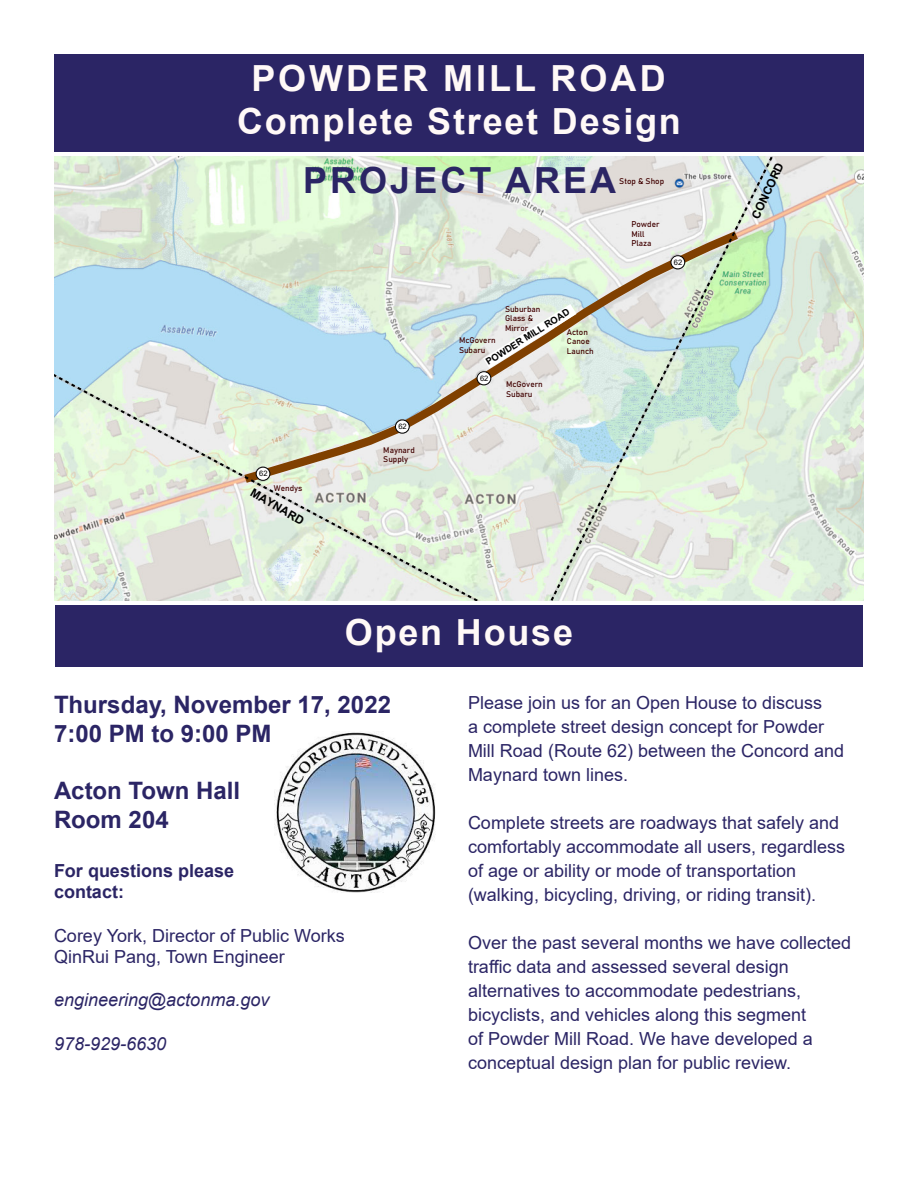
<style>
.page{position:relative;width:918px;height:1188px;background:#fff}
.page>*{position:absolute;margin:0;border:0;box-sizing:border-box;transform-origin:0 0}
.t1{font:700 36px "Arial";letter-spacing:.05em;color:#fff9f7}
.t2{font:700 36px "Arial";letter-spacing:.085em;color:#fff9f7}
.t3{font:700 36px "Arial";letter-spacing:.085em;color:#2b2565}
.t4{font:700 24px "Arial";color:#2b2565}
.t5{font:18px/24px "Arial";color:#2b2565}
.t6{font:italic 18px "Arial";color:#2b2565}
.t7{font:700 18px/21.6px "Arial";color:#2b2565}
.t8{font:700 11.7px "Arial";color:#000}
.t9{font:700 9.3px "Arial";color:#000}
.t10{font:8.25px/9.4px "Bahnschrift";color:#400000}
.t11{font:7.5px "Arial";color:#000}
</style>
<div class="page">
<div style="left:54px;top:54px;width:810px;height:97px;background:#2b2565"></div>
<img style="left:54px;top:157px;width:810px;height:443px">
<svg style="left:235px;top:224px;width:298px;height:88px;background:#d9e6d9"></svg>
<svg style="left:533px;top:157px;width:280px;height:443px;background:#d7e5d8"></svg>
<svg style="left:54px;top:312px;width:485px;height:288px;background:#d5e3dd"></svg>
<div style="left:477px;top:372px;width:14px;height:13px;background:#fff;border-radius:50%"></div>
<div style="left:477px;top:371px;width:14px;height:14px;border:1px solid #000;border-radius:50%"></div>
<div style="left:395px;top:420px;width:14px;height:13px;background:#fff;border-radius:50%"></div>
<div style="left:395px;top:419px;width:15px;height:15px;border:1px solid #000;border-radius:50%"></div>
<div style="left:671px;top:256px;width:14px;height:13px;background:#fff;border-radius:50%"></div>
<div style="left:671px;top:255px;width:14px;height:14px;border:1px solid #000;border-radius:50%"></div>
<div style="left:256px;top:467px;width:14px;height:13px;background:#fff;border-radius:50%"></div>
<div style="left:256px;top:467px;width:14px;height:14px;border:1px solid #000;border-radius:50%"></div>
<svg style="left:483px;top:304px;width:94px;height:64px"></svg>
<img style="left:274px;top:732px;width:162px;height:160px">
<div style="left:55px;top:605px;width:808px;height:62px;background:#2b2565"></div>
<p class="t2" style="left:252px;top:53px;width:416px">POWDER MILL ROAD</p>
<p class="t1" style="left:237px;top:96px;width:445px">Complete Street Design</p>
<p class="t3" style="left:303px;top:155px;width:315px">PROJECT AREA</p>
<p class="t10" style="left:619px;top:176px;width:46px">Stop &amp; Shop</p>
<p class="t11" style="left:259px;top:469px;width:10px">62</p>
<p class="t10" style="left:274px;top:483px;width:30px">Wendys</p>
<p class="t8" style="left:256px;top:484px;width:61px;rotate:30deg">MAYNARD</p>
<p class="t11" style="left:398px;top:421px;width:10px">62</p>
<p class="t10" style="left:383px;top:445px;width:33px">Maynard<br>Supply</p>
<p class="t10" style="left:505px;top:304px;width:37px">Suburban<br>Glass &amp;<br>Mirror</p>
<p class="t9" style="left:483px;top:357px;width:98px;rotate:-32deg">POWDER MILL ROAD</p>
<p class="t10" style="left:567px;top:327px;width:28px">Acton<br>Canoe<br>Launch</p>
<p class="t10" style="left:459px;top:335px;width:38px">McGovern<br>Subaru</p>
<p class="t11" style="left:480px;top:373px;width:10px">62</p>
<p class="t10" style="left:506px;top:379px;width:38px">McGovern<br>Subaru</p>
<p class="t10" style="left:631px;top:219px;width:30px">Powder<br>Mill<br>Plaza</p>
<p class="t11" style="left:674px;top:257px;width:10px">62</p>
<p class="t1" style="left:345px;top:607px;width:230px">Open House</p>
<p class="t8" style="left:747px;top:215px;width:62px;rotate:-65deg">CONCORD</p>
<p class="t4" style="left:54px;top:688px;width:339px">Thursday, November 17, 2022</p>
<p class="t4" style="left:54px;top:716px;width:219px">7:00 PM to 9:00 PM</p>
<p class="t4" style="left:54px;top:774px;width:188px">Acton Town Hall</p>
<p class="t4" style="left:54px;top:803px;width:116px">Room 204</p>
<p class="t7" style="left:54px;top:860px;width:182px">For questions please contact:</p>
<p class="t5" style="left:54px;top:923px;width:292px">Corey York, Director of Public Works</p>
<p class="t5" style="left:54px;top:945px;width:232px">QinRui Pang, Town Engineer</p>
<p class="t6" style="left:54px;top:988px;width:217px">engineering@actonma.gov</p>
<p class="t6" style="left:54px;top:1032px;width:114px">978-929-6630</p>
<p class="t5" style="left:468px;top:690px;width:378px">Please join us for an Open House to discuss<br>a complete street design concept for Powder Mill Road (Route 62) between the Concord and Maynard town lines.</p>
<p class="t5" style="left:468px;top:810px;width:379px">Complete streets are roadways that safely and comfortably accommodate all users, regardless of age or ability or mode of transportation (walking, bicycling, driving, or riding transit).</p>
<p class="t5" style="left:468px;top:930px;width:385px">Over the past several months we have collected traffic data and assessed several design alternatives to accommodate pedestrians, bicyclists, and vehicles along this segment<br>of Powder Mill Road. We have developed a conceptual design plan for public review.</p>
</div>
